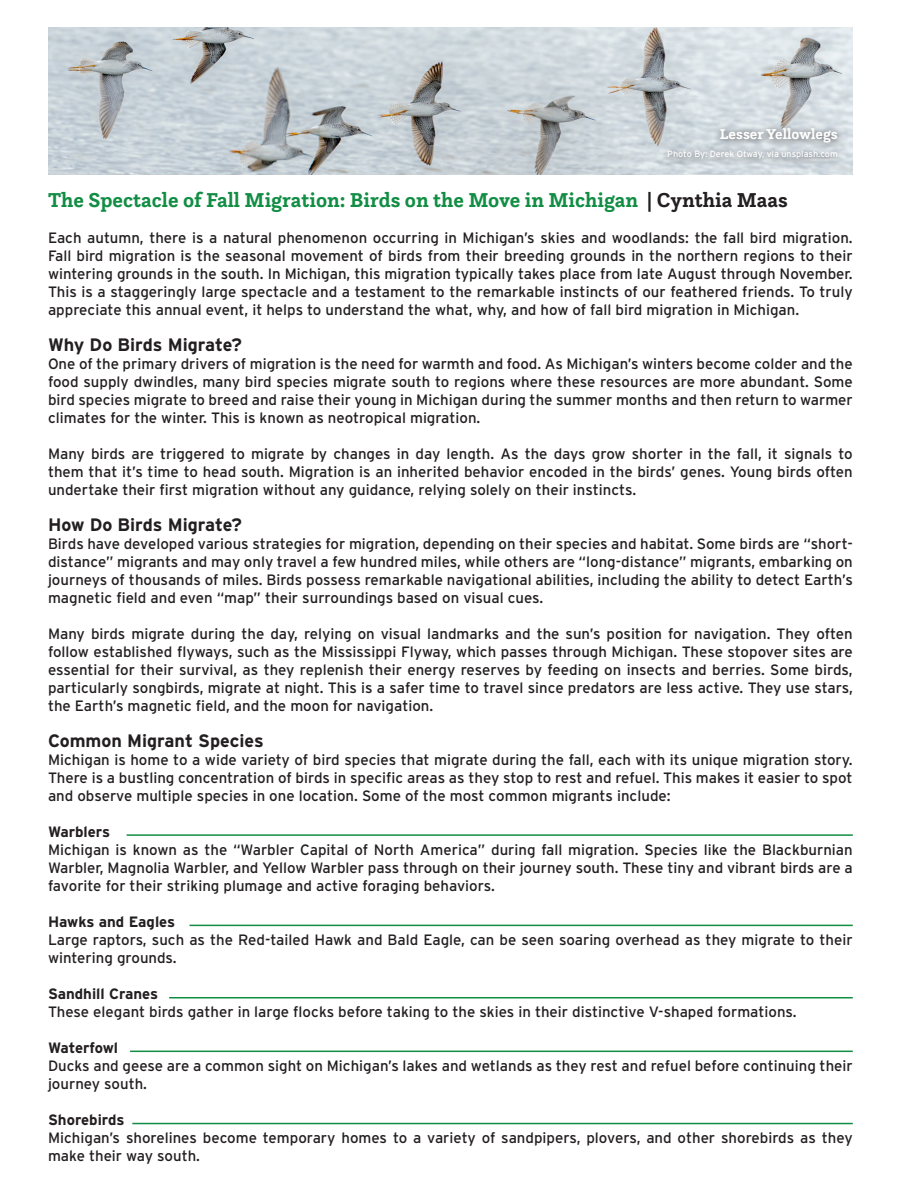
<style>
.page{position:relative;width:918px;height:1188px;background:#fff}
.page>*{position:absolute;margin:0;border:0;box-sizing:border-box;transform-origin:0 0}
.t1{font:700 21px "Questa Slab";color:#118d44}
.t2{font:700 18px "Interstate";color:#231f20}
.t3{font:15px/18px "Interstate";color:#231f20;text-align:justify}
.t4{font:700 15px "Questa Slab";color:#fff}
.t5{font:9px "Interstate";color:#fff}
.s1{color:#231f20}
.s2{font-weight:700}
</style>
<div class="page">
<hr style="left:132px;top:1123px;width:721px;height:1px;background:#118d44">
<hr style="left:130px;top:1051px;width:723px;height:1px;background:#118d44">
<hr style="left:169px;top:997px;width:684px;height:1px;background:#118d44">
<hr style="left:189px;top:925px;width:664px;height:1px;background:#118d44">
<hr style="left:127px;top:834px;width:726px;height:2px;background:#118d44">
<img style="left:48px;top:27px;width:805px;height:148px">
<div style="left:660px;top:121px;width:185px;height:47px;background:#231f20;opacity:.75"></div>
<p class="t4" style="left:720px;top:125px;width:119px">Lesser Yellowlegs</p>
<p class="t5" style="left:667px;top:149px;width:172px">Photo By: Derek Otway, via unsplash.com</p>
<p class="t1" style="left:48px;top:186px;width:741px">The Spectacle of Fall Migration: Birds on the Move in Michigan <span class="s1">| Cynthia Maas</span></p>
<p class="t3" style="left:48px;top:229px;width:806px">Each autumn, there is a natural phenomenon occurring in Michigan’s skies and woodlands: the fall bird migration.<br>Fall bird migration is the seasonal movement of birds from their breeding grounds in the northern regions to their wintering grounds in the south. In Michigan, this migration typically takes place from late August through November.<br>This is a staggeringly large spectacle and a testament to the remarkable instincts of our feathered friends. To truly appreciate this annual event, it helps to understand the what, why, and how of fall bird migration in Michigan.</p>
<p class="t2" style="left:48px;top:335px;width:195px">Why Do Birds Migrate?</p>
<p class="t3" style="left:48px;top:355px;width:806px">One of the primary drivers of migration is the need for warmth and food. As Michigan’s winters become colder and the food supply dwindles, many bird species migrate south to regions where these resources are more abundant. Some bird species migrate to breed and raise their young in Michigan during the summer months and then return to warmer climates for the winter. This is known as neotropical migration.</p>
<p class="t3" style="left:48px;top:445px;width:806px">Many birds are triggered to migrate by changes in day length. As the days grow shorter in the fall, it signals to them that it’s time to head south. Migration is an inherited behavior encoded in the birds’ genes. Young birds often undertake their first migration without any guidance, relying solely on their instincts.</p>
<p class="t2" style="left:48px;top:515px;width:195px">How Do Birds Migrate?</p>
<p class="t3" style="left:48px;top:535px;width:806px">Birds have developed various strategies for migration, depending on their species and habitat. Some birds are “short&shy;distance” migrants and may only travel a few hundred miles, while others are “long-distance” migrants, embarking on journeys of thousands of miles. Birds possess remarkable navigational abilities, including the ability to detect Earth’s magnetic field and even “map” their surroundings based on visual cues.</p>
<p class="t3" style="left:48px;top:625px;width:806px">Many birds migrate during the day, relying on visual landmarks and the sun’s position for navigation. They often follow established flyways, such as the Mississippi Flyway, which passes through Michigan. These stopover sites are essential for their survival, as they replenish their energy reserves by feeding on insects and berries. Some birds, particularly songbirds, migrate at night. This is a safer time to travel since predators are less active. They use stars, the Earth’s magnetic field, and the moon for navigation.</p>
<p class="t2" style="left:48px;top:731px;width:217px">Common Migrant Species</p>
<p class="t3" style="left:48px;top:751px;width:806px">Michigan is home to a wide variety of bird species that migrate during the fall, each with its unique migration story.<br>There is a bustling concentration of birds in specific areas as they stop to rest and refuel. This makes it easier to spot and observe multiple species in one location. Some of the most common migrants include:</p>
<p class="t3" style="left:48px;top:823px;width:806px;text-align:left"><span class="s2">Warblers<br></span>Michigan is known as the “Warbler Capital of North America” during fall migration. Species like the Blackburnian Warbler, Magnolia Warbler, and Yellow Warbler pass through on their journey south. These tiny and vibrant birds are a favorite for their striking plumage and active foraging behaviors.</p>
<p class="t3" style="left:48px;top:913px;width:806px;text-align:left"><span class="s2">Hawks and Eagles<br></span>Large raptors, such as the Red-tailed Hawk and Bald Eagle, can be seen soaring overhead as they migrate to their wintering grounds.</p>
<p class="t3" style="left:48px;top:985px;width:750px"><span class="s2">Sandhill Cranes<br></span>These elegant birds gather in large flocks before taking to the skies in their distinctive V-shaped formations.</p>
<p class="t3" style="left:48px;top:1039px;width:806px;text-align:left"><span class="s2">Waterfowl<br></span>Ducks and geese are a common sight on Michigan’s lakes and wetlands as they rest and refuel before continuing their journey south.</p>
<p class="t3" style="left:48px;top:1111px;width:806px;text-align:left"><span class="s2">Shorebirds<br></span>Michigan’s shorelines become temporary homes to a variety of sandpipers, plovers, and other shorebirds as they make their way south.</p>
</div>
